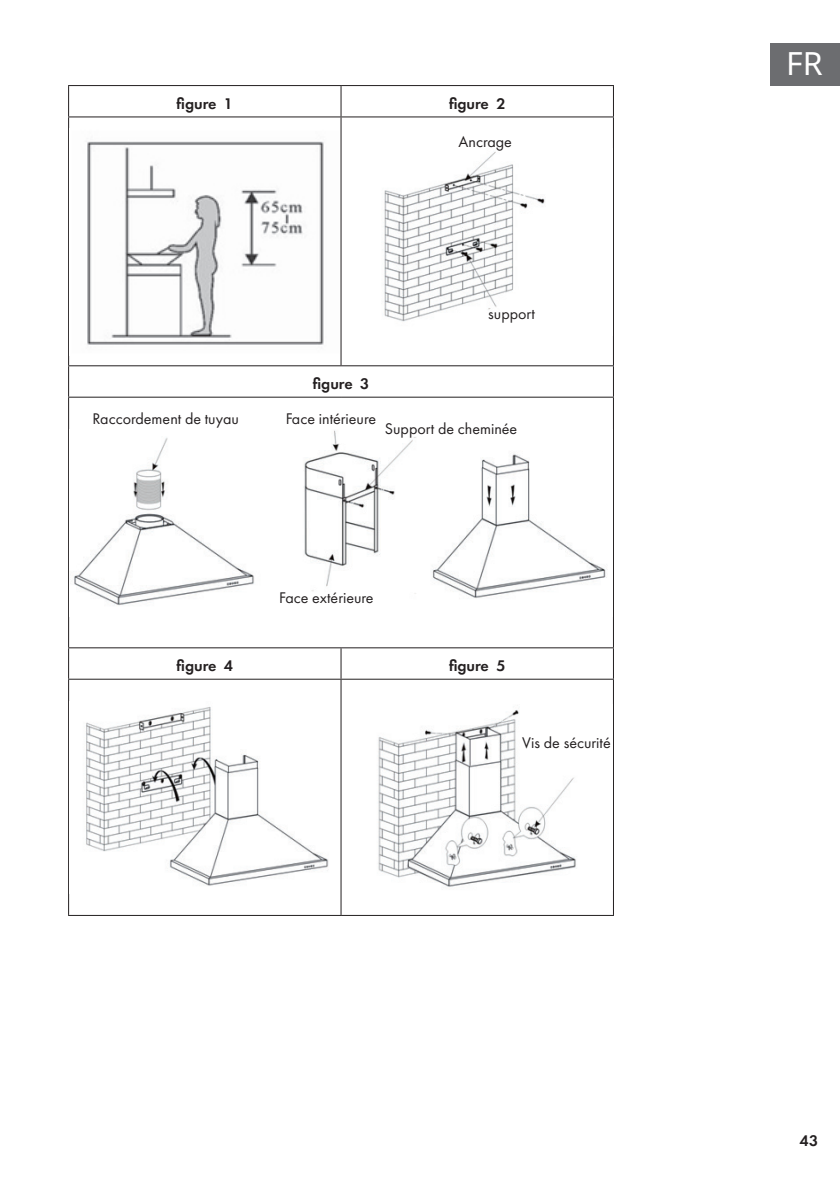
<style>
.page{position:relative;width:840px;height:1191px;background:#fff}
.page>*{position:absolute;margin:0;border:0;box-sizing:border-box;transform-origin:0 0}
.t1{font:32px "Noto Sans";color:#fff}
.t2{font:16px "Futura PTW08";color:#231f20}
.t3{font:600 16px "Futura PTW08";color:#231f20}
</style>
<div class="page">
<div style="left:770px;top:43px;width:69px;height:42px;background:#6c6d70"></div>
<hr style="left:68px;top:85px;width:273px;height:1px;background:#231f20">
<hr style="left:68px;top:86px;width:1px;height:30px;background:#231f20">
<hr style="left:341px;top:85px;width:272px;height:1px;background:#231f20">
<hr style="left:340px;top:86px;width:1px;height:30px;background:#231f20">
<hr style="left:612px;top:86px;width:1px;height:30px;background:#231f20">
<hr style="left:68px;top:116px;width:273px;height:1px;background:#231f20">
<hr style="left:68px;top:117px;width:1px;height:248px;background:#231f20">
<hr style="left:341px;top:116px;width:272px;height:1px;background:#231f20">
<hr style="left:340px;top:117px;width:1px;height:248px;background:#231f20">
<hr style="left:612px;top:117px;width:1px;height:248px;background:#231f20">
<hr style="left:68px;top:365px;width:273px;height:1px;background:#231f20">
<hr style="left:68px;top:366px;width:1px;height:31px;background:#231f20">
<hr style="left:341px;top:365px;width:272px;height:1px;background:#231f20">
<hr style="left:612px;top:366px;width:1px;height:31px;background:#231f20">
<hr style="left:68px;top:397px;width:273px;height:1px;background:#231f20">
<hr style="left:68px;top:398px;width:1px;height:249px;background:#231f20">
<hr style="left:341px;top:397px;width:272px;height:1px;background:#231f20">
<hr style="left:612px;top:398px;width:1px;height:249px;background:#231f20">
<hr style="left:68px;top:647px;width:273px;height:1px;background:#231f20">
<hr style="left:68px;top:648px;width:1px;height:30px;background:#231f20">
<hr style="left:341px;top:647px;width:272px;height:1px;background:#231f20">
<hr style="left:340px;top:648px;width:1px;height:30px;background:#231f20">
<hr style="left:612px;top:648px;width:1px;height:30px;background:#231f20">
<hr style="left:68px;top:678px;width:273px;height:1px;background:#231f20">
<hr style="left:68px;top:679px;width:1px;height:236px;background:#231f20">
<hr style="left:341px;top:678px;width:272px;height:1px;background:#231f20">
<hr style="left:340px;top:679px;width:1px;height:236px;background:#231f20">
<hr style="left:612px;top:679px;width:1px;height:236px;background:#231f20">
<hr style="left:68px;top:915px;width:273px;height:1px;background:#231f20">
<hr style="left:341px;top:915px;width:272px;height:1px;background:#231f20">
<img style="left:87px;top:141px;width:237px;height:204px">
<img style="left:384px;top:151px;width:161px;height:171px">
<img style="left:73px;top:430px;width:534px;height:176px">
<img style="left:86px;top:707px;width:243px;height:179px">
<img style="left:378px;top:710px;width:198px;height:177px">
<p class="t3" style="left:176px;top:94px;width:58px">figure 1</p>
<p class="t3" style="left:449px;top:94px;width:58px">figure 2</p>
<p class="t2" style="left:458px;top:132px;width:55px">Ancrage</p>
<p class="t2" style="left:488px;top:304px;width:48px">support</p>
<p class="t3" style="left:312px;top:374px;width:58px">figure 3</p>
<p class="t2" style="left:92px;top:409px;width:148px">Raccordement de tuyau</p>
<p class="t2" style="left:285px;top:409px;width:92px">Face intérieure</p>
<p class="t2" style="left:384px;top:419px;width:134px">Support de cheminée</p>
<p class="t2" style="left:279px;top:588px;width:96px">Face extérieure</p>
<p class="t3" style="left:176px;top:656px;width:58px">figure 4</p>
<p class="t3" style="left:449px;top:656px;width:58px">figure 5</p>
<p class="t2" style="left:522px;top:733px;width:90px">Vis de sécurité</p>
<h1 class="t1" style="left:785px;top:41px;width:38px">FR</h1>
<p class="t3" style="left:799px;top:1130px;width:20px">43</p>
</div>
